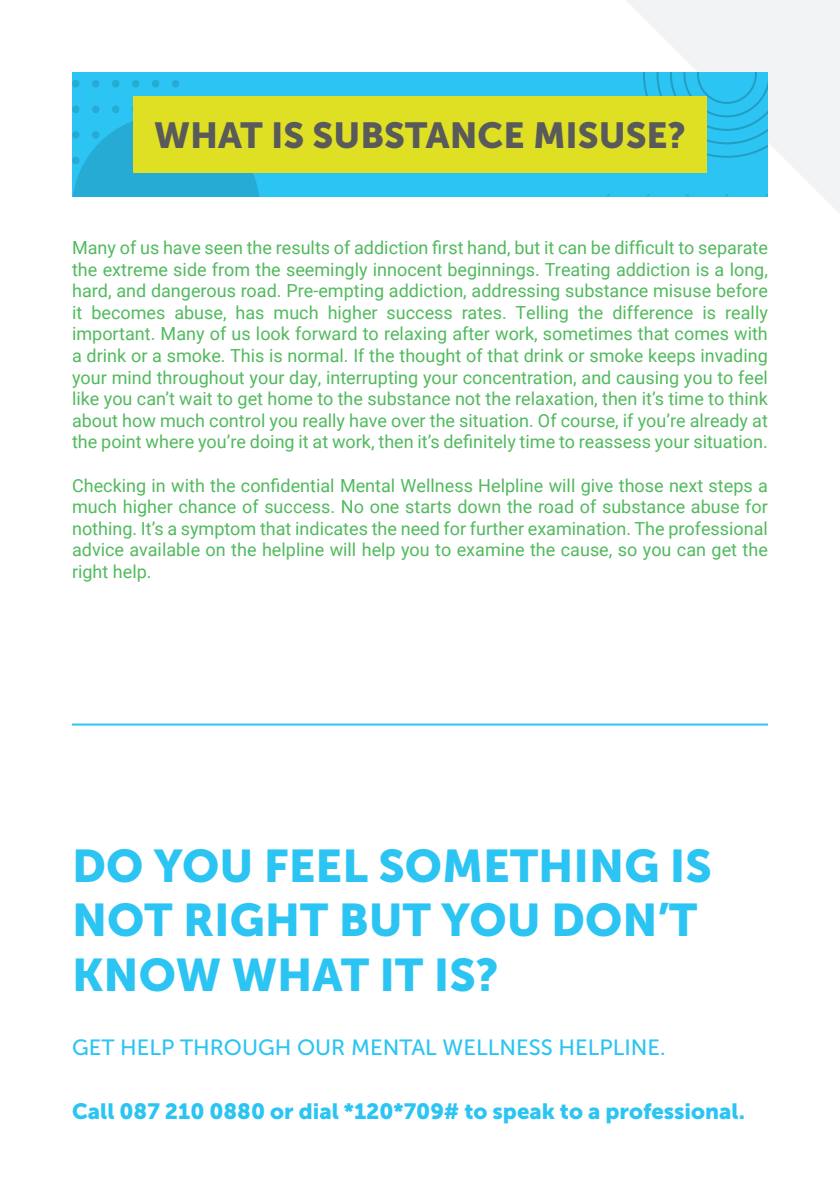
<style>
.page{position:relative;width:840px;height:1191px;background:#fff}
.page>*{position:absolute;margin:0;border:0;box-sizing:border-box;transform-origin:0 0}
.t1{font:45.4px/54.6px "Museo Sans 900";color:#2bc4f3}
.t2{font:36px "Museo Sans 900";color:#595a5a}
.t3{font:22px "Museo Sans 900";color:#2bc4f3}
.t4{font:22px "Museo Sans 500";color:#2bc4f3}
.t5{font:18px/21.6px "Roboto";color:#51ba5d;text-align:justify}
</style>
<div class="page">
<svg style="left:625px;top:0;width:214px;height:212px;fill:#f2f3f4"></svg>
<div style="left:72px;top:72px;width:695px;height:124px;background:#2bc4f3"></div>
<svg style="left:72px;top:121px;width:188px;height:75px"></svg>
<svg style="left:643px;top:72px;width:124px;height:87px"></svg>
<div style="left:172px;top:80px;width:7px;height:8px;background:#26abd5;border-radius:50%"></div>
<div style="left:152px;top:80px;width:7px;height:8px;background:#26abd5;border-radius:50%"></div>
<div style="left:132px;top:157px;width:7px;height:7px;background:#26abd5;border-radius:50%"></div>
<div style="left:132px;top:131px;width:7px;height:8px;background:#26abd5;border-radius:50%"></div>
<div style="left:132px;top:105px;width:7px;height:8px;background:#26abd5;border-radius:50%"></div>
<div style="left:132px;top:80px;width:7px;height:8px;background:#26abd5;border-radius:50%"></div>
<div style="left:112px;top:157px;width:7px;height:7px;background:#26abd5;border-radius:50%"></div>
<div style="left:112px;top:131px;width:7px;height:8px;background:#26abd5;border-radius:50%"></div>
<div style="left:112px;top:105px;width:7px;height:8px;background:#26abd5;border-radius:50%"></div>
<div style="left:112px;top:80px;width:7px;height:8px;background:#26abd5;border-radius:50%"></div>
<div style="left:92px;top:157px;width:7px;height:7px;background:#26abd5;border-radius:50%"></div>
<div style="left:92px;top:131px;width:7px;height:8px;background:#26abd5;border-radius:50%"></div>
<div style="left:92px;top:105px;width:7px;height:8px;background:#26abd5;border-radius:50%"></div>
<div style="left:92px;top:80px;width:7px;height:8px;background:#26abd5;border-radius:50%"></div>
<div style="left:72px;top:157px;width:7px;height:7px;background:#26abd5;border-radius:50%"></div>
<div style="left:72px;top:131px;width:7px;height:8px;background:#26abd5;border-radius:50%"></div>
<div style="left:72px;top:105px;width:7px;height:8px;background:#26abd5;border-radius:50%"></div>
<div style="left:72px;top:80px;width:7px;height:8px;background:#26abd5;border-radius:50%"></div>
<div style="left:133px;top:96px;width:573px;height:76px;background:#dfe023"></div>
<hr style="left:72px;top:723px;width:695px;height:2px;background:#2bc4f3">
<h2 class="t2" style="left:154px;top:115px;width:533px">WHAT IS SUBSTANCE MISUSE?</h2>
<p class="t5" style="left:72px;top:236px;width:697px">Many of us have seen the results of addiction first hand, but it can be difficult to separate the extreme side from the seemingly innocent beginnings. Treating addiction is a long, hard, and dangerous road. Pre-empting addiction, addressing substance misuse before it becomes abuse, has much higher success rates. Telling the difference is really important. Many of us look forward to relaxing after work, sometimes that comes with a drink or a smoke. This is normal. If the thought of that drink or smoke keeps invading your mind throughout your day, interrupting your concentration, and causing you to feel like you can’t wait to get home to the substance not the relaxation, then it’s time to think about how much control you really have over the situation. Of course, if you’re already at the point where you’re doing it at work, then it’s definitely time to reassess your situation.</p>
<p class="t5" style="left:72px;top:474px;width:697px">Checking in with the confidential Mental Wellness Helpline will give those next steps a much higher chance of success. No one starts down the road of substance abuse for nothing. It’s a symptom that indicates the need for further examination. The professional advice available on the helpline will help you to examine the cause, so you can get the right help.</p>
<h1 class="t1" style="left:72px;top:838px;width:641px">DO YOU FEEL SOMETHING IS<br>NOT RIGHT BUT YOU DON’T<br>KNOW WHAT IT IS?</h1>
<p class="t4" style="left:72px;top:1035px;width:594px">GET HELP THROUGH OUR MENTAL WELLNESS HELPLINE.</p>
<p class="t3" style="left:72px;top:1098px;width:674px">Call 087 210 0880 or dial *120*709# to speak to a professional.</p>
</div>
